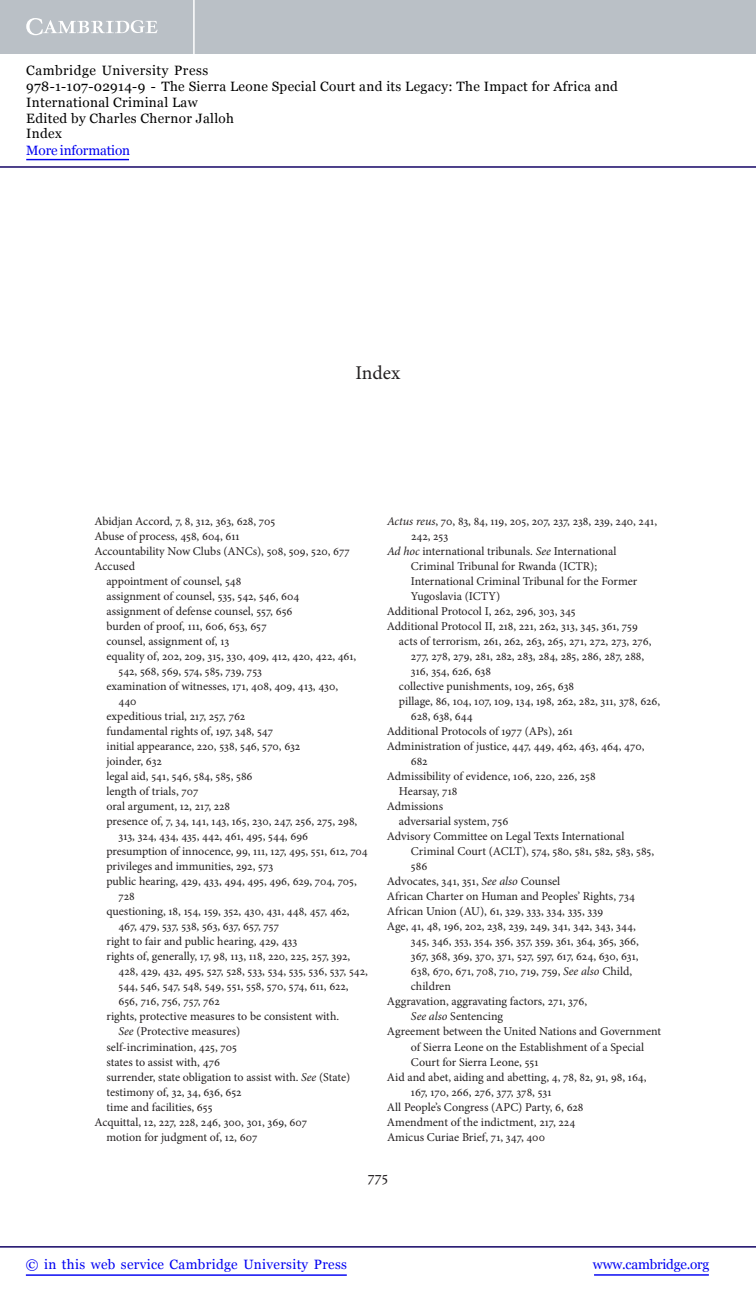
<style>
.page{position:relative;width:756px;height:1298px;background:#fff}
.page>*{position:absolute;margin:0;border:0;box-sizing:border-box;transform-origin:0 0}
.t1{font:19.5px "Minion Pro";color:#231f20}
.t2{font:15.75px "Minion Pro";color:#231f20}
.t3{font:13.5px/15.9px "Georgia";letter-spacing:.025em;color:#000}
.t4{font:13.5px "Georgia";letter-spacing:.025em;color:#0000f1}
.t5{font:13.5px "Georgia";letter-spacing:-.015em;color:#0000f1}
.t6{font:13.5px "Georgia";letter-spacing:-.01em;color:#0000f1}
.t7{font:12px "Minion Pro";color:#231f20}
.s1{font-style:italic}
</style>
<div class="page">
<div style="left:0;top:0;width:756px;height:54px;background:#bac0c6"></div>
<svg style="left:26px;top:18px;width:132px;height:17px"></svg>
<hr style="left:193px;top:0;width:2px;height:54px;background:#fff">
<hr style="left:0;top:166px;width:756px;height:2px;background:#150666">
<hr style="left:594px;top:1274px;width:115px;height:1px;background:#0000f1">
<hr style="left:0;top:1246px;width:756px;height:1px;background:#150666">
<hr style="left:26px;top:1274px;width:321px;height:1px;background:#0000f1">
<hr style="left:26px;top:159px;width:103px;height:1px;background:#0000f1">
<p class="t3" style="left:26px;top:62px;width:593px">Cambridge University Press<br>978-1-107-02914-9 - The Sierra Leone Special Court and its Legacy: The Impact for Africa and International Criminal Law<br>Edited by Charles Chernor Jalloh<br>Index</p>
<p class="t6" style="left:26px;top:142px;width:105px">More information</p>
<h1 class="t1" style="left:356px;top:365px;width:46px">Index</h1>
<p class="t7" style="left:94px;top:516px;width:182px">Abidjan Accord, 7 , 8 , 312 , 363 , 628 , 705</p>
<p class="t7" style="left:94px;top:531px;width:147px">Abuse of process, 458 , 604 , 611</p>
<p class="t7" style="left:94px;top:546px;width:257px">Accountability Now Clubs (ANCs), 508 , 509 , 520 , 677</p>
<p class="t7" style="left:94px;top:561px;width:42px">Accused</p>
<p class="t7" style="left:106px;top:576px;width:136px">appointment of counsel, 548</p>
<p class="t7" style="left:106px;top:591px;width:194px">assignment of counsel, 535 , 542 , 546 , 604</p>
<p class="t7" style="left:106px;top:606px;width:187px">assignment of defense counsel, 557 , 656</p>
<p class="t7" style="left:106px;top:621px;width:162px">burden of proof, 111 , 606 , 653 , 657</p>
<p class="t7" style="left:106px;top:636px;width:124px">counsel, assignment of, 13</p>
<p class="t7" style="left:106px;top:651px;width:251px">equality of, 202 , 209 , 315 , 330 , 409 , 412 , 420 , 422 , 461 ,</p>
<p class="t7" style="left:118px;top:666px;width:145px">542 , 568 , 569 , 574 , 585 , 739 , 753</p>
<p class="t7" style="left:106px;top:681px;width:233px">examination of witnesses, 171 , 408 , 409 , 413 , 430 ,</p>
<p class="t7" style="left:118px;top:696px;width:20px">440</p>
<p class="t7" style="left:106px;top:711px;width:140px">expeditious trial, 217 , 257 , 762</p>
<p class="t7" style="left:106px;top:726px;width:168px">fundamental rights of, 197 , 348 , 547</p>
<p class="t7" style="left:106px;top:741px;width:195px">initial appearance, 220 , 538 , 546 , 570 , 632</p>
<p class="t7" style="left:106px;top:756px;width:57px">joinder, 632</p>
<p class="t7" style="left:106px;top:771px;width:148px">legal aid, 541 , 546 , 584 , 585 , 586</p>
<p class="t7" style="left:106px;top:786px;width:93px">length of trials, 707</p>
<p class="t7" style="left:106px;top:801px;width:125px">oral argument, 12 , 217 , 228</p>
<p class="t7" style="left:106px;top:816px;width:252px">presence of, 7 , 34 , 141 , 143 , 165 , 230 , 247 , 256 , 275 , 298 ,</p>
<p class="t7" style="left:118px;top:831px;width:191px">313 , 324 , 434 , 435 , 442 , 461 , 495 , 544 , 696</p>
<p class="t7" style="left:106px;top:846px;width:263px">presumption of innocence, 99 , 111 , 127 , 495 , 551 , 612 , 704</p>
<p class="t7" style="left:106px;top:861px;width:168px">privileges and immunities, 292 , 573</p>
<p class="t7" style="left:106px;top:876px;width:252px">public hearing, 429 , 433 , 494 , 495 , 496 , 629 , 704 , 705 ,</p>
<p class="t7" style="left:118px;top:891px;width:18px">728</p>
<p class="t7" style="left:106px;top:906px;width:245px">questioning, 18 , 154 , 159 , 352 , 430 , 431 , 448 , 457 , 462 ,</p>
<p class="t7" style="left:118px;top:921px;width:162px">467 , 479 , 537 , 538 , 563 , 637 , 657 , 757</p>
<p class="t7" style="left:106px;top:936px;width:192px">right to fair and public hearing, 429 , 433</p>
<p class="t7" style="left:106px;top:951px;width:245px">rights of, generally, 17 , 98 , 113 , 118 , 220 , 225 , 257 , 392 ,</p>
<p class="t7" style="left:118px;top:966px;width:251px">428 , 429 , 432 , 495 , 527 , 528 , 533 , 534 , 535 , 536 , 537 , 542 ,</p>
<p class="t7" style="left:118px;top:981px;width:232px">544 , 546 , 547 , 548 , 549 , 551 , 558 , 570 , 574 , 611 , 622 ,</p>
<p class="t7" style="left:118px;top:996px;width:103px">656 , 716 , 756 , 757 , 762</p>
<p class="t7" style="left:106px;top:1011px;width:234px">rights, protective measures to be consistent with.</p>
<p class="t7" style="left:118px;top:1026px;width:123px"><span class="s1">See</span> (Protective measures)</p>
<p class="t7" style="left:106px;top:1041px;width:132px">self-incrimination, 425 , 705</p>
<p class="t7" style="left:106px;top:1056px;width:115px">states to assist with, 476</p>
<p class="t7" style="left:106px;top:1071px;width:245px">surrender, state obligation to assist with. <span class="s1">See</span> (State)</p>
<p class="t7" style="left:106px;top:1086px;width:137px">testimony of, 32 , 34 , 636 , 652</p>
<p class="t7" style="left:106px;top:1101px;width:108px">time and facilities, 655</p>
<p class="t7" style="left:94px;top:1116px;width:214px">Acquittal, 12 , 227 , 228 , 246 , 300 , 301 , 369 , 607</p>
<p class="t7" style="left:106px;top:1131px;width:152px">motion for judgment of, 12 , 607</p>
<p class="t7" style="left:387px;top:516px;width:272px"><span class="s1">Actus reus</span> , 70 , 83 , 84 , 119 , 205 , 207 , 237 , 238 , 239 , 240 , 241 ,</p>
<p class="t7" style="left:411px;top:531px;width:39px">242 , 253</p>
<p class="t7" style="left:387px;top:546px;width:231px"><span class="s1">Ad hoc</span> international tribunals. <span class="s1">See</span> International</p>
<p class="t7" style="left:411px;top:561px;width:188px">Criminal Tribunal for Rwanda (ICTR) ;</p>
<p class="t7" style="left:411px;top:576px;width:228px">International Criminal Tribunal for the Former</p>
<p class="t7" style="left:411px;top:591px;width:91px">Yugoslavia (ICTY)</p>
<p class="t7" style="left:387px;top:606px;width:190px">Additional Protocol I, 262 , 296 , 303 , 345</p>
<p class="t7" style="left:387px;top:621px;width:252px">Additional Protocol II, 218 , 221 , 262 , 313 , 345 , 361 , 759</p>
<p class="t7" style="left:399px;top:636px;width:254px">acts of terrorism, 261 , 262 , 263 , 265 , 271 , 272 , 273 , 276 ,</p>
<p class="t7" style="left:411px;top:651px;width:235px">277 , 278 , 279 , 281 , 282 , 283 , 284 , 285 , 286 , 287 , 288 ,</p>
<p class="t7" style="left:411px;top:666px;width:82px">316 , 354 , 626 , 638</p>
<p class="t7" style="left:399px;top:681px;width:177px">collective punishments, 109 , 265 , 638</p>
<p class="t7" style="left:399px;top:696px;width:263px">pillage, 86 , 104 , 107 , 109 , 134 , 198 , 262 , 282 , 311 , 378 , 626 ,</p>
<p class="t7" style="left:411px;top:711px;width:63px">628 , 638 , 644</p>
<p class="t7" style="left:387px;top:726px;width:187px">Additional Protocols of 1977 (APs), 261</p>
<p class="t7" style="left:387px;top:741px;width:259px">Administration of justice, 447 , 449 , 462 , 463 , 464 , 470 ,</p>
<p class="t7" style="left:411px;top:756px;width:18px">682</p>
<p class="t7" style="left:387px;top:771px;width:210px">Admissibility of evidence, 106 , 220 , 226 , 258</p>
<p class="t7" style="left:399px;top:786px;width:60px">Hearsay, 718</p>
<p class="t7" style="left:387px;top:801px;width:58px">Admissions</p>
<p class="t7" style="left:399px;top:816px;width:111px">adversarial system, 756</p>
<p class="t7" style="left:387px;top:831px;width:239px">Advisory Committee on Legal Texts International</p>
<p class="t7" style="left:411px;top:846px;width:245px">Criminal Court (ACLT), 574 , 580 , 581 , 582 , 583 , 585 ,</p>
<p class="t7" style="left:411px;top:861px;width:18px">586</p>
<p class="t7" style="left:387px;top:876px;width:175px">Advocates, 341 , 351 , <span class="s1">See also</span> Counsel</p>
<p class="t7" style="left:387px;top:891px;width:250px">African Charter on Human and Peoples’ Rights, 734</p>
<p class="t7" style="left:387px;top:906px;width:218px">African Union (AU), 61 , 329 , 333 , 334 , 335 , 339</p>
<p class="t7" style="left:387px;top:921px;width:250px">Age, 41 , 48 , 196 , 202 , 238 , 239 , 249 , 341 , 342 , 343 , 344 ,</p>
<p class="t7" style="left:411px;top:936px;width:229px">345 , 346 , 353 , 354 , 356 , 357 , 359 , 361 , 364 , 365, 366 ,</p>
<p class="t7" style="left:411px;top:951px;width:229px">367 , 368 , 369 , 370 , 371 , 527 , 597 , 617 , 624 , 630 , 631 ,</p>
<p class="t7" style="left:411px;top:966px;width:223px">638 , 670 , 671 , 708 , 710 , 719 , 759 , <span class="s1">See also</span> Child,</p>
<p class="t7" style="left:411px;top:981px;width:41px">children</p>
<p class="t7" style="left:387px;top:996px;width:202px">Aggravation, aggravating factors, 271 , 376 ,</p>
<p class="t7" style="left:411px;top:1011px;width:94px"><span class="s1">See also</span> Sentencing</p>
<p class="t7" style="left:387px;top:1026px;width:276px">Agreement between the United Nations and Government</p>
<p class="t7" style="left:411px;top:1041px;width:235px">of Sierra Leone on the Establishment of a Special</p>
<p class="t7" style="left:411px;top:1056px;width:129px">Court for Sierra Leone, 551</p>
<p class="t7" style="left:387px;top:1071px;width:261px">Aid and abet, aiding and abetting, 4 , 78 , 82 , 91 , 98 , 164 ,</p>
<p class="t7" style="left:411px;top:1086px;width:142px">167 , 170 , 266 , 276 , 377 , 378 , 531</p>
<p class="t7" style="left:387px;top:1101px;width:198px">All People’s Congress (APC) Party, 6 , 628</p>
<p class="t7" style="left:387px;top:1116px;width:190px">Amendment of the indictment, 217 , 224</p>
<p class="t7" style="left:387px;top:1131px;width:160px">Amicus Curiae Brief, 71 , 347 , 400</p>
<h2 class="t2" style="left:368px;top:1171px;width:22px">775</h2>
<p class="t4" style="left:26px;top:1256px;width:323px">© in this web service Cambridge University Press</p>
<p class="t5" style="left:593px;top:1256px;width:118px">www.cambridge.org</p>
</div>
